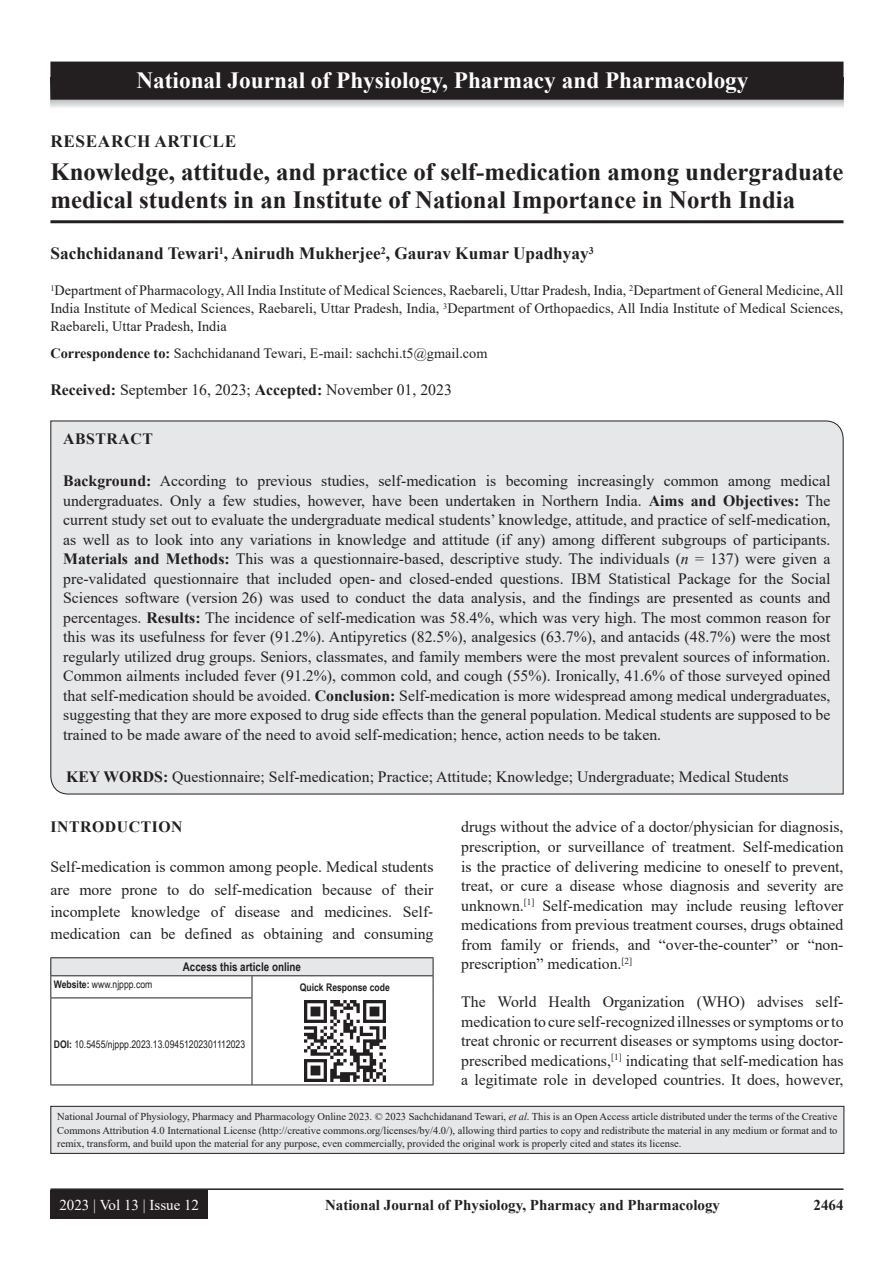
<style>
.page{position:relative;width:894px;height:1263px;background:#fff}
.page>*{position:absolute;margin:0;border:0;box-sizing:border-box;transform-origin:0 0}
.AT{font:700 24.75px/28.5px "Times New Roman";color:#231f20}
.JN_1{font:700 23.25px "Times New Roman";color:#fff}
.AU{font:700 17.25px "Times New Roman";color:#231f20}
.AH{font:700 17.25px "Times New Roman";letter-spacing:.035em;color:#231f20}
.ABS{font:15.75px/19.5px "Times New Roman";color:#231f20;text-align:justify}
.TX{font:15.75px/19.5px "Times New Roman";color:#231f20;text-align:justify}
.KWD{font:15.75px "Times New Roman";color:#231f20}
.HIS{font:15.75px "Times New Roman";color:#231f20}
.ABSH{font:700 15.75px "Times New Roman";letter-spacing:.035em;color:#231f20}
.RF{font:700 15px "Times New Roman";color:#231f20}
.RF_VOL{font:15px "Times New Roman";color:#fff}
.AFF{font:14.25px/18px "Times New Roman";color:#231f20;text-align:justify}
.ADD{font:14.25px "Times New Roman";color:#231f20}
.AAO{font:700 12px "Arial Narrow";color:#231f20}
.JN_TX{font:10.5px/13.5px "Times New Roman";color:#231f20;text-align:justify}
.DOI{font:10.5px "Arial Narrow";color:#231f20}
.Web{font:10.5px "Arial Narrow";color:#231f20}
.QR{font:700 10.5px "Arial Narrow";color:#231f20}
.s1{font-weight:700}
.s2{font-style:italic}
.s3{font-family:"Cambria"}
</style>
<div class="page">
<hr style="left:50px;top:1188px;width:793px;height:1px;background:#231f20">
<div style="left:50px;top:1190px;width:158px;height:28px;background:#231f20"></div>
<hr style="left:50px;top:220px;width:793px;height:3px;background:#231f20">
<div style="left:50px;top:420px;width:793px;height:374px;background:#e6e7e9"></div>
<div style="left:51px;top:957px;width:382px;height:18px;background:#e6e7e9"></div>
<svg style="left:251px;top:976px;width:1px;height:21px"></svg>
<hr style="left:50px;top:997px;width:202px;height:1px;background:#231f20">
<hr style="left:50px;top:998px;width:1px;height:86px;background:#231f20">
<hr style="left:251px;top:998px;width:1px;height:86px;background:#231f20">
<hr style="left:50px;top:1084px;width:202px;height:1px;background:#231f20">
<hr style="left:432px;top:998px;width:1px;height:86px;background:#231f20">
<hr style="left:252px;top:1084px;width:181px;height:1px;background:#231f20">
<hr style="left:50px;top:957px;width:202px;height:1px;background:#231f20">
<hr style="left:252px;top:957px;width:181px;height:1px;background:#231f20">
<svg style="left:50px;top:958px;width:1px;height:39px"></svg>
<svg style="left:432px;top:958px;width:1px;height:40px"></svg>
<hr style="left:50px;top:975px;width:202px;height:1px;background:#231f20">
<hr style="left:252px;top:975px;width:181px;height:1px;background:#231f20">
<img style="left:304px;top:1000px;width:81px;height:81px">
<div style="left:51px;top:1106px;width:792px;height:47px;background:#e6e7e9"></div>
<div style="left:50px;top:1106px;width:794px;height:47px;border:1px solid #231f20"></div>
<svg style="left:51px;top:100px;width:792px;height:8px;background:#d9dadc"></svg>
<div style="left:51px;top:62px;width:791px;height:37px;background:#231f20"></div>
<div style="left:50px;top:62px;width:793px;height:38px;border:2px solid #231f20"></div>
<p class="JN_1" style="left:136px;top:64px;width:613px">National Journal of Physiology, Pharmacy and Pharmacology</p>
<p class="AH" style="left:50px;top:128px;width:187px">RESEARCH ARTICLE</p>
<p class="AT" style="left:50px;top:156px;width:794px">Knowledge, attitude, and practice of self-medication among undergraduate medical students in an Institute of National Importance in North India</p>
<p class="AU" style="left:50px;top:241px;width:544px">Sachchidanand Tewari<sup>1</sup>, Anirudh Mukherjee<sup>2</sup>, Gaurav Kumar Upadhyay<sup>3</sup></p>
<p class="AFF" style="left:50px;top:281px;width:794px"><sup>1</sup>Department of Pharmacology, All India Institute of Medical Sciences, Raebareli, Uttar Pradesh, India, <sup>2</sup>Department of General Medicine, All India Institute of Medical Sciences, Raebareli, Uttar Pradesh, India, <sup>3</sup>Department of Orthopaedics, All India Institute of Medical Sciences, Raebareli, Uttar Pradesh, India</p>
<p class="ADD" style="left:50px;top:343px;width:438px"><span class="s1">Correspondence to:</span> Sachchidanand Tewari, E-mail: sachchi.t5@gmail.com</p>
<p class="HIS" style="left:50px;top:379px;width:403px"><span class="s1">Received:</span> September 16, 2023; <span class="s1">Accepted:</span> November 01, 2023</p>
<p class="ABSH" style="left:63px;top:427px;width:91px">ABSTRACT</p>
<p class="ABS" style="left:63px;top:470px;width:768px"><span class="s1">Background:</span> According to previous studies, self-medication is becoming increasingly common among medical undergraduates. Only a few studies, however, have been undertaken in Northern India. <span class="s1">Aims and Objectives:</span> The current study set out to evaluate the undergraduate medical students’ knowledge, attitude, and practice of self-medication, as well as to look into any variations in knowledge and attitude (if any) among different subgroups of participants.<br><span class="s1">Materials and Methods:</span> This was a questionnaire-based, descriptive study. The individuals (<span class="s2">n</span> = 137) were given a pre-validated questionnaire that included open- and closed-ended questions. IBM Statistical Package for the Social Sciences software (version 26) was used to conduct the data analysis, and the findings are presented as counts and percentages. <span class="s1">Results:</span> The incidence of self-medication was 58.4%, which was very high. The most common reason for this was its usefulness for fever (91.2%). Antipyretics (82.5%), analgesics (63.7%), and antacids (48.7%) were the most regularly utilized drug groups. Seniors, classmates, and family members were the most prevalent sources of information.<br>Common ailments included fever (91.2%), common cold, and cough (55%). Ironically, 41.6% of those surveyed opined that self-medication should be avoided. <span class="s1">Conclusion:</span> Self-medication is more widespread among medical undergraduates, suggesting that they are more exposed to drug side effects than the general population. Medical students are supposed to be trained to be made aware of the need to avoid self-medication; hence, action needs to be taken.</p>
<p class="KWD" style="left:66px;top:765px;width:723px"><span class="s1">KEY WORDS:</span> Questionnaire; Self-medication; Practice; Attitude; Knowledge; Undergraduate; Medical Students</p>
<h1 class="ABSH" style="left:50px;top:815px;width:134px">INTRODUCTION</h1>
<p class="TX" style="left:50px;top:855px;width:384px;line-height:22.4px">Self-medication is common among people. Medical students are more prone to do self-medication because of their incomplete knowledge of disease and medicines. Self<span class="s3">‐ </span>medication can be defined as obtaining and consuming</p>
<p class="AAO" style="left:183px;top:958px;width:120px">Access this article online</p>
<p class="Web" style="left:54px;top:976px;width:100px"><span class="s1">Website:</span> www.njppp.com</p>
<p class="QR" style="left:300px;top:979px;width:91px">Quick Response code</p>
<p class="TX" style="left:461px;top:817px;width:383px">drugs without the advice of a doctor/physician for diagnosis, prescription, or surveillance of treatment. Self-medication is the practice of delivering medicine to oneself to prevent, treat, or cure a disease whose diagnosis and severity are unknown.<sup>[1]</sup> Self-medication may include reusing leftover medications from previous treatment courses, drugs obtained from family or friends, and “over-the-counter” or “non&shy;prescription” medication.<sup>[2]</sup></p>
<p class="TX" style="left:461px;top:991px;width:383px">The World Health Organization (WHO) advises self&shy;medication to cure self-recognized illnesses or symptoms or to treat chronic or recurrent diseases or symptoms using doctor&shy;prescribed medications,<sup>[1]</sup> indicating that self-medication has a legitimate role in developed countries. It does, however,</p>
<p class="DOI" style="left:54px;top:1036px;width:193px"><span class="s1">DOI:</span> 10.5455/njppp.2023.13.09451202301112023</p>
<p class="JN_TX" style="left:57px;top:1109px;width:781px">National Journal of Physiology, Pharmacy and Pharmacology Online 2023. © 2023 Sachchidanand Tewari, <span class="s2">et al</span>. This is an Open Access article distributed under the terms of the Creative Commons Attribution 4.0 International License (http://creative commons.org/licenses/by/4.0/), allowing third parties to copy and redistribute the material in any medium or format and to remix, transform, and build upon the material for any purpose, even commercially, provided the original work is properly cited and states its license.</p>
<p class="RF_VOL" style="left:59px;top:1193px;width:141px">2023 | Vol 13 | Issue 12</p>
<p class="RF" style="left:325px;top:1194px;width:396px">National Journal of Physiology, Pharmacy and Pharmacology</p>
<p class="RF" style="left:813px;top:1194px;width:31px">2464</p>
</div>
